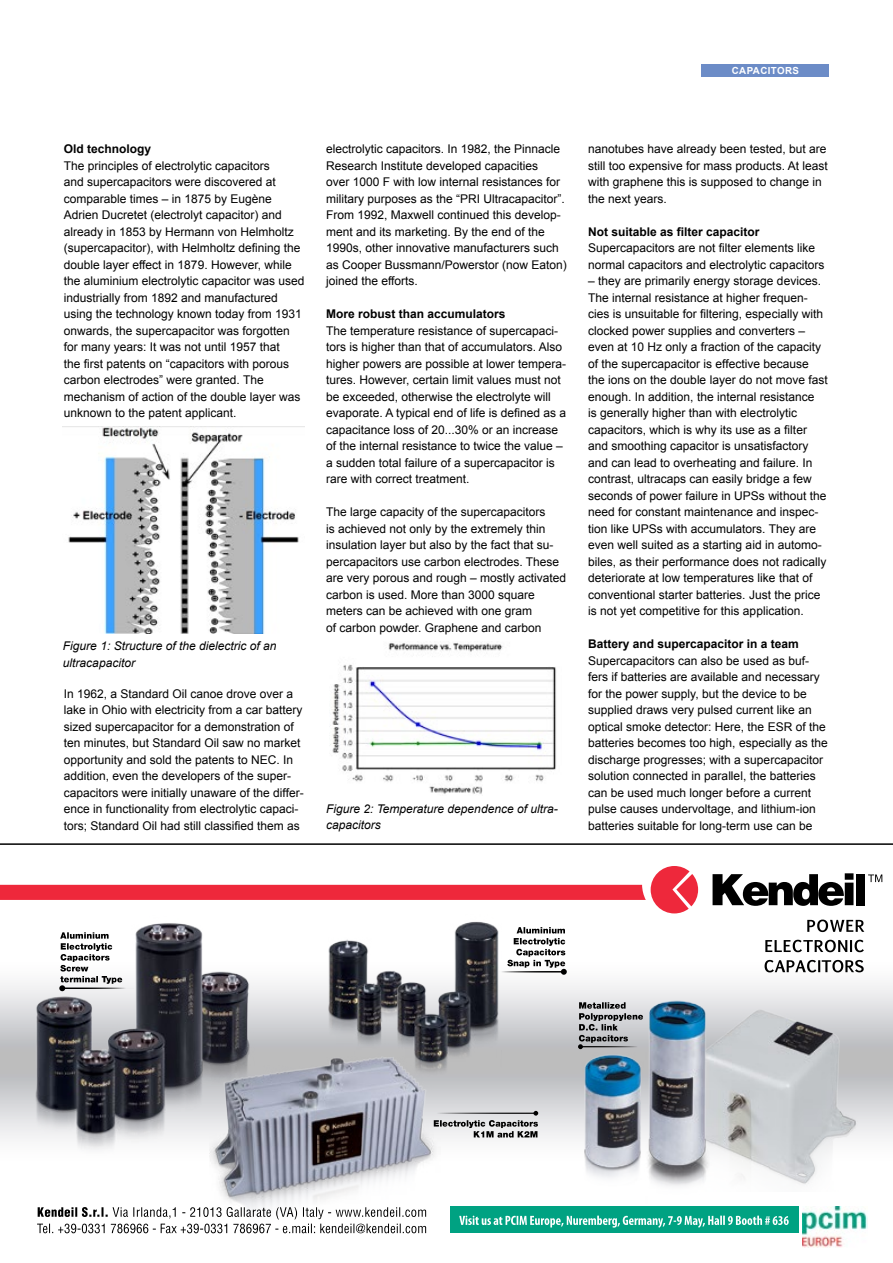
<style>
.page{position:relative;width:893px;height:1263px;background:#fff}
.page>*{position:absolute;margin:0;border:0;box-sizing:border-box;transform-origin:0 0}
.Fließtext{font:12px/16.5px "Arial";color:#000}
.Flietext_Überschrift{font:700 12px "Arial";color:#000}
.Fließtext-2{font:italic 12px/16.5px "Arial";color:#000}
.t1{font:700 9.75px "Arial";letter-spacing:.04em;color:#fff}
</style>
<div class="page">
<div style="left:702px;top:64px;width:127px;height:13px;background:#6c8cc7"></div>
<img style="left:63px;top:426px;width:242px;height:207px">
<img style="left:330px;top:642px;width:226px;height:152px">
<svg style="left:0;top:972px;width:893px;height:167px"></svg>
<svg style="left:807px;top:919px;width:57px;height:10px"></svg>
<svg style="left:713px;top:873px;width:140px;height:33px"></svg>
<div style="left:856px;top:874px;width:8px;height:31px;background:#000"></div>
<svg style="left:0;top:866px;width:698px;height:47px"></svg>
<svg style="left:868px;top:874px;width:14px;height:8px"></svg>
<img style="left:328px;top:875px;width:75px;height:127px">
<hr style="left:492px;top:971px;width:72px;height:1px;background:#000">
<svg style="left:507px;top:927px;width:60px;height:48px"></svg>
<img style="left:185px;top:877px;width:70px;height:125px">
<img style="left:32px;top:915px;width:178px;height:235px">
<hr style="left:62px;top:987px;width:72px;height:2px;background:#000">
<svg style="left:59px;top:932px;width:63px;height:59px"></svg>
<img style="left:606px;top:929px;width:263px;height:256px">
<img style="left:209px;top:1002px;width:232px;height:231px">
<svg style="left:434px;top:1111px;width:104px;height:26px;background:#b2b2b3"></svg>
<img style="left:396px;top:915px;width:105px;height:179px">
<svg style="left:37px;top:1207px;width:389px;height:26px"></svg>
<img style="left:572px;top:979px;width:155px;height:207px">
<svg style="left:578px;top:1002px;width:65px;height:47px;background:#9e9ea1"></svg>
<div style="left:450px;top:1206px;width:348px;height:27px;background:#00a282"></div>
<svg style="left:459px;top:1215px;width:330px;height:13px"></svg>
<img style="left:802px;top:1206px;width:65px;height:41px">
<hr style="left:0;top:843px;width:893px;height:2px;background:#000">
<p class="t1" style="left:732px;top:64px;width:69px">CAPACITORS</p>
<p class="t1" style="left:741px;top:64px;width:51px">CONTENT</p>
<p class="Flietext_Überschrift" style="left:64px;top:141px;width:89px">Old technology</p>
<p class="Fließtext" style="left:64px;top:157px;width:242px">The principles of electrolytic capacitors<br>and supercapacitors were discovered at comparable times – in 1875 by Eugène Adrien Ducretet (electrolyt capacitor) and already in 1853 by Hermann von Helmholtz (supercapacitor), with Helmholtz defining the double layer effect in 1879. However, while the aluminium electrolytic capacitor was used industrially from 1892 and manufactured using the technology known today from 1931 onwards, the supercapacitor was forgotten for many years: It was not until 1957 that<br>the first patents on “capacitors with porous carbon electrodes” were granted. The mechanism of action of the double layer was unknown to the patent applicant.</p>
<p class="Fließtext-2" style="left:63px;top:638px;width:215px">Figure 1: Structure of the dielectric of an ultracapacitor</p>
<p class="Fließtext" style="left:64px;top:685px;width:241px">In 1962, a Standard Oil canoe drove over a lake in Ohio with electricity from a car battery sized supercapacitor for a demonstration of ten minutes, but Standard Oil saw no market opportunity and sold the patents to NEC. In addition, even the developers of the super&shy;capacitors were initially unaware of the differ&shy;ence in functionality from electrolytic capaci&shy;tors; Standard Oil had still classified them as</p>
<p class="Fließtext" style="left:326px;top:141px;width:242px">electrolytic capacitors. In 1982, the Pinnacle Research Institute developed capacities<br>over 1000 F with low internal resistances for military purposes as the “PRI Ultracapacitor”.<br>From 1992, Maxwell continued this develop&shy;ment and its marketing. By the end of the 1990s, other innovative manufacturers such as Cooper Bussmann/Powerstor (now Eaton) joined the efforts.</p>
<p class="Flietext_Überschrift" style="left:326px;top:306px;width:181px">More robust than accumulators</p>
<p class="Fließtext" style="left:326px;top:322px;width:242px">The temperature resistance of supercapaci&shy;tors is higher than that of accumulators. Also higher powers are possible at lower tempera&shy;tures. However, certain limit values must not be exceeded, otherwise the electrolyte will evaporate. A typical end of life is defined as a capacitance loss of 20...30% or an increase of the internal resistance to twice the value – a sudden total failure of a supercapacitor is rare with correct treatment.</p>
<p class="Fließtext" style="left:326px;top:504px;width:242px">The large capacity of the supercapacitors<br>is achieved not only by the extremely thin insulation layer but also by the fact that su&shy;percapacitors use carbon electrodes. These are very porous and rough – mostly activated carbon is used. More than 3000 square meters can be achieved with one gram<br>of carbon powder. Graphene and carbon</p>
<p class="Fließtext-2" style="left:326px;top:801px;width:233px">Figure 2: Temperature dependence of ultra&shy;capacitors</p>
<p class="Fließtext" style="left:588px;top:141px;width:241px">nanotubes have already been tested, but are still too expensive for mass products. At least with graphene this is supposed to change in the next years.</p>
<p class="Flietext_Überschrift" style="left:588px;top:224px;width:173px">Not suitable as filter capacitor</p>
<p class="Fließtext" style="left:588px;top:240px;width:238px">Supercapacitors are not filter elements like normal capacitors and electrolytic capacitors</p>
<p class="Fließtext" style="left:588px;top:273px;width:241px">– they are primarily energy storage devices.<br>The internal resistance at higher frequen&shy;cies is unsuitable for filtering, especially with clocked power supplies and converters – even at 10 Hz only a fraction of the capacity of the supercapacitor is effective because the ions on the double layer do not move fast enough. In addition, the internal resistance<br>is generally higher than with electrolytic capacitors, which is why its use as a filter and smoothing capacitor is unsatisfactory and can lead to overheating and failure. In contrast, ultracaps can easily bridge a few seconds of power failure in UPSs without the need for constant maintenance and inspec&shy;tion like UPSs with accumulators. They are even well suited as a starting aid in automo&shy;biles, as their performance does not radically deteriorate at low temperatures like that of conventional starter batteries. Just the price is not yet competitive for this application.</p>
<p class="Flietext_Überschrift" style="left:588px;top:636px;width:212px">Battery and supercapacitor in a team</p>
<p class="Fließtext" style="left:588px;top:652px;width:241px">Supercapacitors can also be used as buf&shy;fers if batteries are available and necessary for the power supply, but the device to be supplied draws very pulsed current like an optical smoke detector: Here, the ESR of the batteries becomes too high, especially as the discharge progresses; with a supercapacitor solution connected in parallel, the batteries can be used much longer before a current pulse causes undervoltage, and lithium-ion batteries suitable for long-term use can be</p>
</div>
